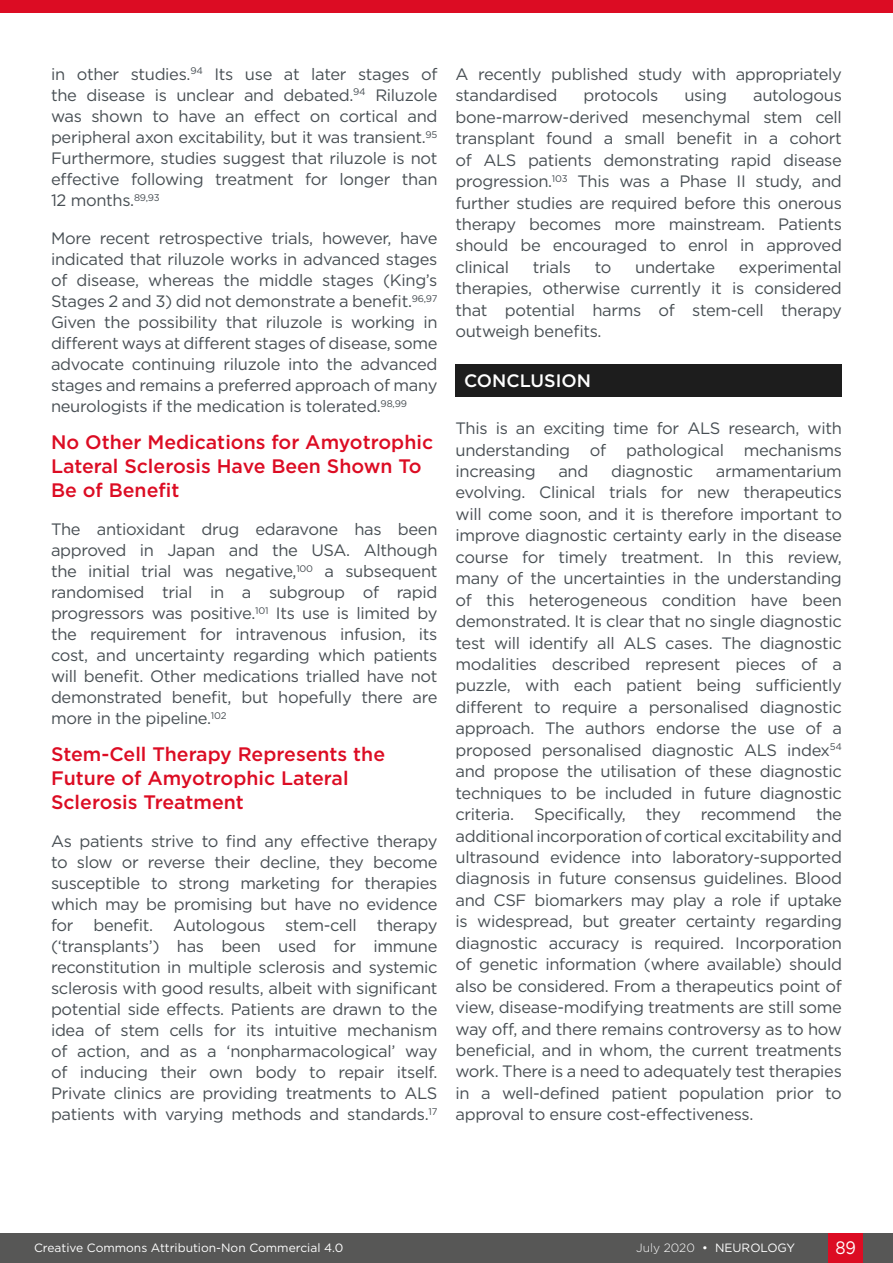
<style>
.page{position:relative;width:893px;height:1263px;background:#fff}
.page>*{position:absolute;margin:0;border:0;box-sizing:border-box;transform-origin:0 0}
.H2__Heading_2{font:500 19.5px/24px "Gotham";color:#dc0c23}
.H1__Heading_1{font:500 18px "Gotham";color:#fff}
.t1{font:18px "Gotham";color:#fff;scale:.9 1}
.Body_Text{font:16.5px/21.5px "Gotham";letter-spacing:-.02em;color:#484f54;text-align:justify}
.t2{font:12px "Gotham";color:#fff}
.s1{font-weight:300}
</style>
<div class="page">
<div style="left:0;top:1233px;width:893px;height:30px;background:#575756"></div>
<div style="left:829px;top:1233px;width:34px;height:30px;background:#dc0c23"></div>
<div style="left:0;top:0;width:893px;height:13px;background:#dc0c23"></div>
<div style="left:455px;top:364px;width:387px;height:33px;background:#1d1d1d"></div>
<p class="Body_Text" style="left:51px;top:63px;width:388px;line-height:21px">in other studies.<sup>94</sup> Its use at later stages of the disease is unclear and debated.<sup>94</sup> Riluzole was shown to have an effect on cortical and peripheral axon excitability, but it was transient.<sup>95<br></sup>Furthermore, studies suggest that riluzole is not effective following treatment for longer than 12 months.<sup>89,93</sup></p>
<p class="Body_Text" style="left:51px;top:227px;width:388px;line-height:21px">More recent retrospective trials, however, have indicated that riluzole works in advanced stages of disease, whereas the middle stages (King’s Stages 2 and 3) did not demonstrate a benefit.<sup>96,97<br></sup>Given the possibility that riluzole is working in different ways at different stages of disease, some advocate continuing riluzole into the advanced stages and remains a preferred approach of many neurologists if the medication is tolerated.<sup>98,99</sup></p>
<p class="H2__Heading_2" style="left:51px;top:430px;width:384px">No Other Medications for Amyotrophic<br>Lateral Sclerosis Have Been Shown To<br>Be of Benefit</p>
<p class="Body_Text" style="left:51px;top:518px;width:388px;line-height:21px">The antioxidant drug edaravone has been approved in Japan and the USA. Although the initial trial was negative,<sup>100</sup> a subsequent randomised trial in a subgroup of rapid progressors was positive.<sup>101</sup> Its use is limited by the requirement for intravenous infusion, its cost, and uncertainty regarding which patients will benefit. Other medications trialled have not demonstrated benefit, but hopefully there are more in the pipeline.<sup>102</sup></p>
<p class="H2__Heading_2" style="left:51px;top:742px;width:336px">Stem-Cell Therapy Represents the<br>Future of Amyotrophic Lateral<br>Sclerosis Treatment</p>
<p class="Body_Text" style="left:51px;top:830px;width:388px;line-height:21px">As patients strive to find any effective therapy to slow or reverse their decline, they become susceptible to strong marketing for therapies which may be promising but have no evidence for benefit. Autologous stem-cell therapy (‘transplants’) has been used for immune reconstitution in multiple sclerosis and systemic sclerosis with good results, albeit with significant potential side effects. Patients are drawn to the idea of stem cells for its intuitive mechanism of action, and as a ‘nonpharmacological’ way of inducing their own body to repair itself.<br>Private clinics are providing treatments to ALS patients with varying methods and standards.<sup>17</sup></p>
<p class="Body_Text" style="left:455px;top:63px;width:388px">A recently published study with appropriately standardised</p>
<p class="Body_Text" style="left:455px;top:84px;width:388px;text-indent:298px">autologous bone-marrow-derived mesenchymal stem cell transplant found a small benefit in a cohort of ALS patients demonstrating rapid disease progression.<sup>103</sup> This was a Phase II study, and further studies are required before this onerous therapy becomes more mainstream. Patients should be encouraged to enrol in approved clinical</p>
<p class="Body_Text" style="left:583px;top:84px;width:76px">protocols</p>
<p class="Body_Text" style="left:684px;top:84px;width:44px">using</p>
<p class="Body_Text" style="left:455px;top:256px;width:388px;text-indent:283px">experimental therapies, otherwise currently it is considered that potential harms of stem-cell therapy outweigh benefits.</p>
<p class="H1__Heading_1" style="left:464px;top:369px;width:128px">CONCLUSION</p>
<p class="Body_Text" style="left:455px;top:417px;width:388px">This is an exciting time for ALS research, with understanding of pathological mechanisms increasing</p>
<p class="Body_Text" style="left:533px;top:256px;width:40px">trials</p>
<p class="Body_Text" style="left:595px;top:256px;width:18px">to</p>
<p class="Body_Text" style="left:635px;top:256px;width:82px">undertake</p>
<p class="Body_Text" style="left:558px;top:460px;width:32px">and</p>
<p class="Body_Text" style="left:611px;top:460px;width:84px">diagnostic</p>
<p class="Body_Text" style="left:455px;top:460px;width:388px;text-indent:260px">armamentarium evolving. Clinical trials for new therapeutics will come soon, and it is therefore important to improve diagnostic certainty early in the disease course for timely treatment. In this review, many of the uncertainties in the understanding of this heterogeneous condition have been demonstrated. It is clear that no single diagnostic test will identify all ALS cases. The diagnostic modalities described represent pieces of a puzzle, with each patient being sufficiently different to require a personalised diagnostic approach. The authors endorse the use of a proposed personalised diagnostic ALS index<sup>54 </sup>and propose the utilisation of these diagnostic techniques to be included in future diagnostic criteria. Specifically, they recommend the additional incorporation of cortical excitability and ultrasound evidence into laboratory-supported diagnosis in future consensus guidelines. Blood and CSF biomarkers may play a role if uptake is widespread, but greater certainty regarding diagnostic accuracy is required. Incorporation of genetic information (where available) should also be considered. From a therapeutics point of view, disease-modifying treatments are still some way off, and there remains controversy as to how beneficial, and in whom, the current treatments work. There is a need to adequately test therapies in a well-defined patient population prior to approval to ensure cost-effectiveness.</p>
<p class="t2" style="left:34px;top:1240px;width:311px">Creative Commons Attribution-Non Commercial 4.0</p>
<p class="t2" style="left:636px;top:1240px;width:160px"><span class="s1">July 2020</span> • NEUROLOGY</p>
<p class="t1" style="left:835px;top:1236px;width:24px">89</p>
</div>
